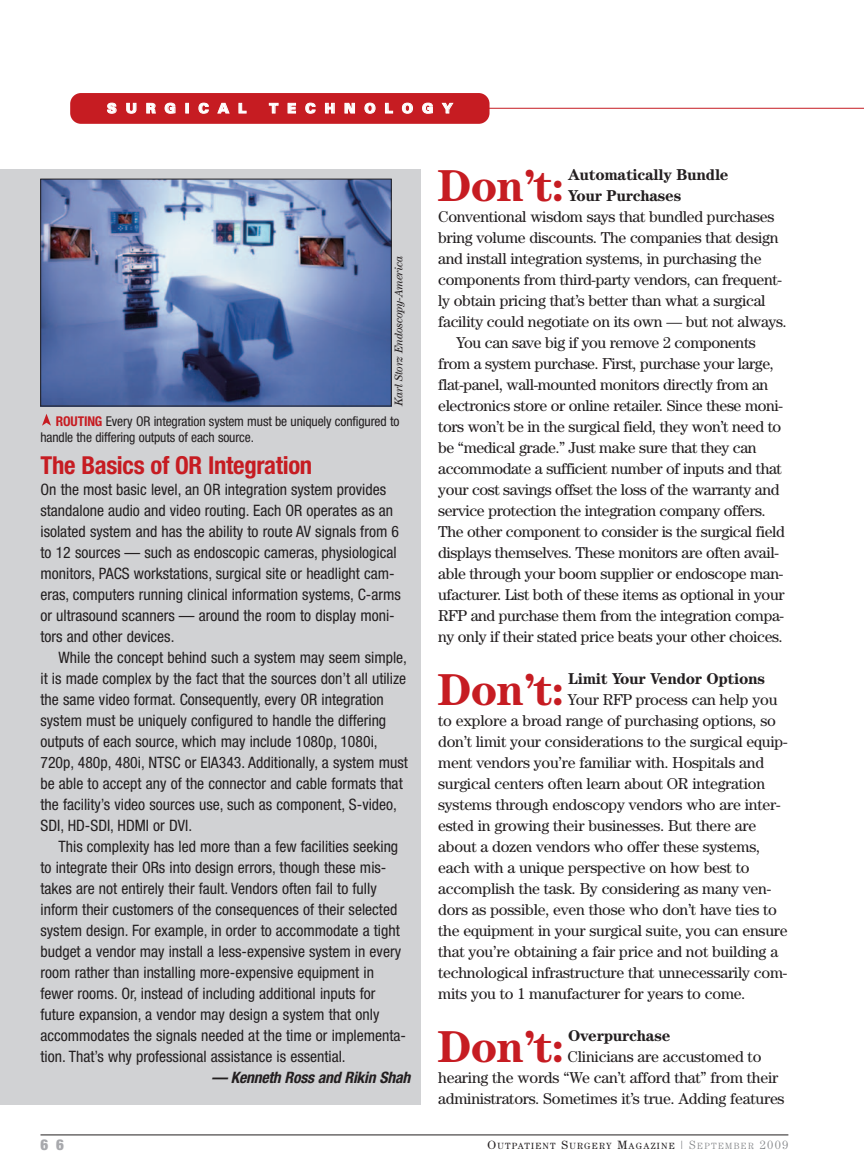
<style>
.page{position:relative;width:864px;height:1175px;background:#fff}
.page>*{position:absolute;margin:0;border:0;box-sizing:border-box;transform-origin:0 0}
.t1{font:700 44.85px "Century";letter-spacing:-.015em;color:#c61c22}
.t2{font:700 condensed 24.75px "Helvetica Neue";letter-spacing:-.015em;color:#c61c22}
.t3{font:15.75px/21px "Century";letter-spacing:-.02em;color:#231f20}
.t4{font:condensed 15.75px/21px "Helvetica Neue";color:#231f20}
.t5{font:700 15.75px/21px "Century";letter-spacing:-.015em;color:#231f20}
.t6{font:italic 700 condensed 15.75px "Helvetica Neue";letter-spacing:-.015em;color:#231f20}
.t7{font:900 condensed 15px "Helvetica Neue";color:#a8a9ad}
.t8{font:condensed 13.5px/16.2px "Helvetica Neue";letter-spacing:-.01em;color:#231f20}
.t9{font:900 13.5px "Univers";letter-spacing:.665em;color:#fff}
.t10{font:italic 11.25px "Century";letter-spacing:-.02em;color:#231f20}
.t11{font:9px "Century";letter-spacing:.135em;color:#231f20}
.s1{font-weight:700;color:#c61c22}
.s2{font-size:12px}
.s3{font-weight:300;font-size:12px;color:#808285}
.s4{font-weight:300;color:#808285}
</style>
<div class="page">
<div style="left:0;top:169px;width:421px;height:935px;background:#d1d2d4"></div>
<hr style="left:95px;top:108px;width:769px;height:1px;background:#c61c22">
<hr style="left:40px;top:1134px;width:748px;height:1px;background:#231f20">
<div style="left:70px;top:93px;width:420px;height:31px;background:#c61c22;border-radius:11px"></div>
<svg style="left:42px;top:414px;width:9px;height:12px"></svg>
<img style="left:42px;top:181px;width:348px;height:223px">
<div style="left:40px;top:179px;width:352px;height:227px;border:1px solid #231f20"></div>
<p class="t9" style="left:107px;top:100px;width:141px">SURGICAL</p>
<p class="t9" style="left:269px;top:100px;width:185px">TECHNOLOGY</p>
<p class="t10" style="left:392px;top:406px;width:152px;rotate:-90deg">Karl Storz Endoscopy-America</p>
<p class="t8" style="left:40px;top:413px;width:360px;text-indent:15px"><span class="s1">ROUTING</span> Every OR integration system must be uniquely configured to handle the differing outputs of each source.</p>
<h2 class="t2" style="left:40px;top:450px;width:273px">The Basics of OR Integration</h2>
<p class="t4" style="left:40px;top:479px;width:362px">On the most basic level, an OR integration system provides standalone audio and video routing. Each OR operates as an isolated system and has the ability to route AV signals from 6 to 12 sources — such as endoscopic cameras, physiological monitors, PACS workstations, surgical site or headlight cam&shy;eras, computers running clinical information systems, C-arms or ultrasound scanners — around the room to display moni&shy;tors and other devices.</p>
<p class="t4" style="left:40px;top:647px;width:369px;text-indent:18px">While the concept behind such a system may seem simple, it is made complex by the fact that the sources don’t all utilize the same video format. Consequently, every OR integration system must be uniquely configured to handle the differing outputs of each source, which may include 1080p, 1080i, 720p, 480p, 480i, NTSC or EIA343. Additionally, a system must be able to accept any of the connector and cable formats that the facility’s video sources use, such as component, S-video, SDI, HD-SDI, HDMI or DVI.</p>
<p class="t4" style="left:40px;top:836px;width:367px;text-indent:18px">This complexity has led more than a few facilities seeking to integrate their ORs into design errors, though these mis&shy;takes are not entirely their fault. Vendors often fail to fully inform their customers of the consequences of their selected system design. For example, in order to accommodate a tight budget a vendor may install a less-expensive system in every room rather than installing more-expensive equipment in fewer rooms. Or, instead of including additional inputs for future expansion, a vendor may design a system that only accommodates the signals needed at the time or implementa&shy;tion. That’s why professional assistance is essential.</p>
<p class="t6" style="left:211px;top:1068px;width:200px">— Kenneth Ross and Rikin Shah</p>
<h1 class="t1" style="left:438px;top:159px;width:128px">Don’t:</h1>
<p class="t5" style="left:568px;top:164px;width:162px">Automatically Bundle<br>Your Purchases</p>
<p class="t3" style="left:438px;top:206px;width:338px">Conventional wisdom says that bundled purchases</p>
<p class="t3" style="left:438px;top:227px;width:342px">bring volume discounts. The companies that design</p>
<p class="t3" style="left:438px;top:248px;width:325px">and install integration systems, in purchasing the</p>
<p class="t3" style="left:438px;top:269px;width:345px">components from third-party vendors, can frequent-</p>
<p class="t3" style="left:438px;top:290px;width:329px">ly obtain pricing that’s better than what a surgical</p>
<p class="t3" style="left:438px;top:311px;width:350px">facility could negotiate on its own — but not always.</p>
<p class="t3" style="left:456px;top:332px;width:301px">You can save big if you remove 2 components</p>
<p class="t3" style="left:438px;top:353px;width:337px">from a system purchase. First, purchase your large,</p>
<p class="t3" style="left:438px;top:374px;width:332px">flat-panel, wall-mounted monitors directly from an</p>
<p class="t3" style="left:438px;top:395px;width:346px">electronics store or online retailer. Since these moni-</p>
<p class="t3" style="left:438px;top:416px;width:345px">tors won’t be in the surgical field, they won’t need to</p>
<p class="t3" style="left:438px;top:437px;width:320px">be “medical grade.” Just make sure that they can</p>
<p class="t3" style="left:438px;top:458px;width:345px">accommodate a sufficient number of inputs and that</p>
<p class="t3" style="left:438px;top:479px;width:343px">your cost savings offset the loss of the warranty and</p>
<p class="t3" style="left:438px;top:500px;width:329px">service protection the integration company offers.</p>
<p class="t3" style="left:438px;top:521px;width:348px">The other component to consider is the surgical field</p>
<p class="t3" style="left:438px;top:542px;width:342px">displays themselves. These monitors are often avail-</p>
<p class="t3" style="left:438px;top:563px;width:346px">able through your boom supplier or endoscope man-</p>
<p class="t3" style="left:438px;top:584px;width:348px">ufacturer. List both of these items as optional in your</p>
<p class="t3" style="left:438px;top:605px;width:347px">RFP and purchase them from the integration compa-</p>
<p class="t3" style="left:438px;top:626px;width:346px">ny only if their stated price beats your other choices.</p>
<h1 class="t1" style="left:438px;top:663px;width:128px">Don’t:</h1>
<p class="t5" style="left:568px;top:668px;width:198px">Limit Your Vendor Options</p>
<p class="t3" style="left:438px;top:689px;width:351px;text-indent:129px">Your RFP process can help you to explore a broad range of purchasing options, so don’t limit your considerations to the surgical equip&shy;ment vendors you’re familiar with. Hospitals and surgical centers often learn about OR integration systems through endoscopy vendors who are inter&shy;ested in growing their businesses. But there are about a dozen vendors who offer these systems, each with a unique perspective on how best to accomplish the task. By considering as many ven&shy;dors as possible, even those who don’t have ties to the equipment in your surgical suite, you can ensure that you’re obtaining a fair price and not building a technological infrastructure that unnecessarily com&shy;mits you to 1 manufacturer for years to come.</p>
<h1 class="t1" style="left:438px;top:1020px;width:128px">Don’t:</h1>
<p class="t5" style="left:568px;top:1025px;width:104px">Overpurchase</p>
<p class="t3" style="left:438px;top:1046px;width:348px;text-indent:129px">Clinicians are accustomed to hearing the words “We can’t afford that” from their administrators. Sometimes it’s true. Adding features</p>
<p class="t7" style="left:40px;top:1135px;width:25px">6 6</p>
<p class="t11" style="left:487px;top:1141px;width:302px"><span class="s2">O</span>UTPATIENT <span class="s2">S</span>URGERY <span class="s2">M</span>AGAZINE <span class="s3">| S</span><span class="s4">EPTEMBER</span> <span class="s3">2009</span></p>
</div>
